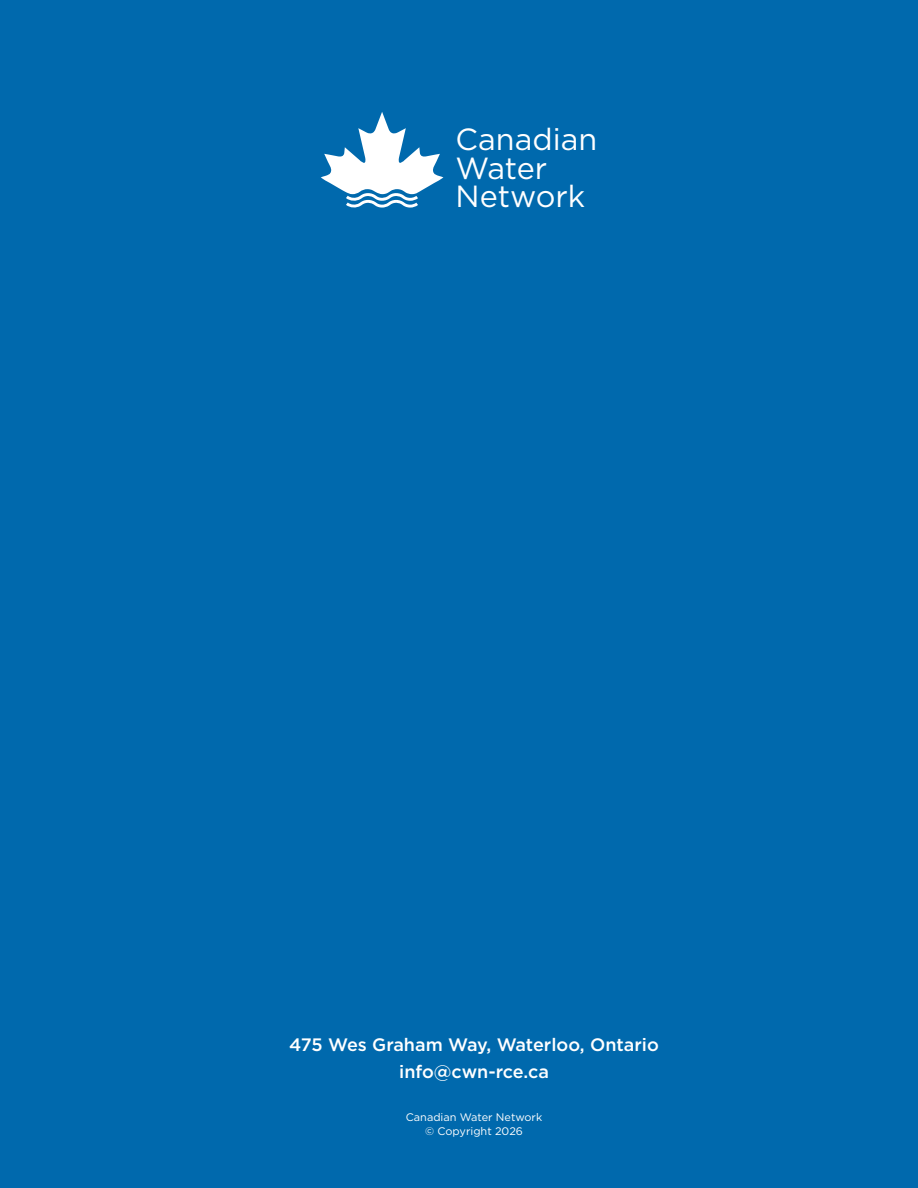
<style>
.page{position:relative;width:918px;height:1188px;background:#0069ad}
.page>*{position:absolute;margin:0;border:0;box-sizing:border-box;transform-origin:0 0}
.t1{font:30.6px/28.5px "Gotham";color:#fff}
.t2{font:500 18px/27px "Gotham";color:#fff;text-align:center}
.t3{font:10.95px/14.5px "Gotham";color:#fff;text-align:center}
</style>
<div class="page">
<svg style="left:321px;top:112px;width:122px;height:96px"></svg>
<h1 class="t1" style="left:456px;top:124px;width:143px">Canadian<br>Water<br>Network</h1>
<p class="t2" style="left:289px;top:1031px;width:371px">475 Wes Graham Way, Waterloo, Ontario info@cwn-rce.ca</p>
<p class="t3" style="left:406px;top:1110px;width:138px">Canadian Water Network © Copyright 2026</p>
</div>
